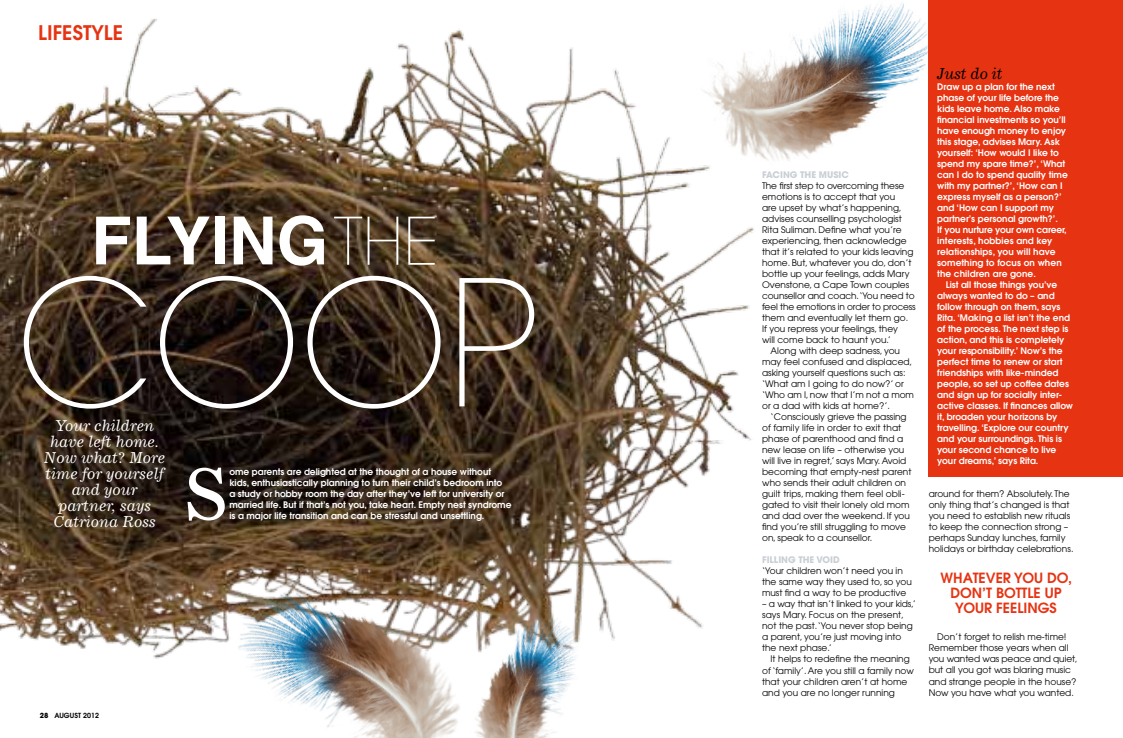
<style>
.page{position:relative;width:1123px;height:738px;background:#fff}
.page>*{position:absolute;margin:0;border:0;box-sizing:border-box;transform-origin:0 0}
.t1{font:200 173.2px "Avant Garde";color:#fff}
.t2{font:69.6px "Corona";color:#fff}
.t3{font:700 66.4px "Helvetica";color:#fff}
.t4{font:600 20px "Avant Garde";color:#e63312}
.t5{font:italic 15px/16px "Corona";color:#fff;text-align:center}
.t6{font:italic 15px "Corona";letter-spacing:-.01em;color:#000}
.t7{font:600 14px "Avant Garde";color:#e63312}
.t8{font:9px/11px "Avant Garde";color:#000}
.t9{font:600 9px/11px "Avant Garde";color:#fff}
.t10{font:700 9px "Avant Garde";color:#cacfd4}
.t11{font:600 7px "Avant Garde";letter-spacing:.01em;color:#000}
.s1{font-family:"Avant Garde";font-weight:200;font-size:64.9px}
.s2{font-weight:700}
</style>
<div class="page">
<img style="left:0;top:18px;width:754px;height:641px">
<img style="left:673px;top:3px;width:255px;height:176px">
<div style="left:928px;top:0;width:195px;height:475px;background:#e63312"></div>
<img style="left:486px;top:592px;width:118px;height:145px">
<img style="left:215px;top:538px;width:271px;height:199px">
<h3 class="t4" style="left:38px;top:20px;width:86px">Lifestyle</h3>
<h3 class="t3" style="left:91px;top:195px;width:349px">Flying<span class="s1">THE</span></h3>
<h1 class="t1" style="left:17px;top:241px;width:521px">COOP</h1>
<h3 class="t5" style="left:44px;top:417px;width:123px">Your children have left home.<br>Now what? More time for yourself and your partner, says<br>Catriona Ross</h3>
<h2 class="t2" style="left:183px;top:451px;width:48px">S</h2>
<p class="t9" style="left:229px;top:466px;width:284px">ome parents are delighted at the thought of a house without kids, enthusiastically planning to turn their child’s bedroom into<br>a study or hobby room the day after they’ve left for university or married life. But if that’s not you, take heart. Empty nest syndrome is a major life transition and can be stressful and unsettling.</p>
<p class="t11" style="left:40px;top:710px;width:61px"><span class="s2">28</span> august 2012</p>
<p class="t10" style="left:762px;top:169px;width:88px">FACING THE MUSIC</p>
<p class="t8" style="left:762px;top:180px;width:144px">The first step to overcoming these</p>
<p class="t8" style="left:762px;top:191px;width:135px">emotions is to accept that you</p>
<p class="t8" style="left:762px;top:202px;width:141px">are upset by what’s happening,</p>
<p class="t8" style="left:762px;top:213px;width:141px">advises counselling psychologist</p>
<p class="t8" style="left:762px;top:224px;width:141px">Rita Suliman. Define what you’re</p>
<p class="t8" style="left:762px;top:235px;width:146px">experiencing, then acknowledge</p>
<p class="t8" style="left:762px;top:246px;width:153px">that it’s related to your kids leaving</p>
<p class="t8" style="left:762px;top:257px;width:151px">home. But, whatever you do, don’t</p>
<p class="t8" style="left:762px;top:268px;width:149px">bottle up your feelings, adds Mary</p>
<p class="t8" style="left:762px;top:279px;width:149px">Ovenstone, a Cape Town couples</p>
<p class="t8" style="left:762px;top:290px;width:154px">counsellor and coach.‘You need to</p>
<p class="t8" style="left:762px;top:301px;width:155px">feel the emotions in order to process</p>
<p class="t8" style="left:762px;top:312px;width:147px">them and eventually let them go.</p>
<p class="t8" style="left:762px;top:323px;width:137px">If you repress your feelings, they</p>
<p class="t8" style="left:762px;top:334px;width:130px">will come back to haunt you.’</p>
<p class="t8" style="left:770px;top:345px;width:131px">Along with deep sadness, you</p>
<p class="t8" style="left:762px;top:356px;width:152px">may feel confused and displaced,</p>
<p class="t8" style="left:762px;top:367px;width:145px">asking yourself questions such as:</p>
<p class="t8" style="left:762px;top:378px;width:143px">‘What am I going to do now?’ or</p>
<p class="t8" style="left:762px;top:389px;width:153px">‘Who am I, now that I’m not a mom</p>
<p class="t8" style="left:762px;top:400px;width:129px">or a dad with kids at home?’.</p>
<p class="t8" style="left:770px;top:411px;width:138px">‘Consciously grieve the passing</p>
<p class="t8" style="left:762px;top:422px;width:141px">of family life in order to exit that</p>
<p class="t8" style="left:762px;top:433px;width:143px">phase of parenthood and find a</p>
<p class="t8" style="left:762px;top:444px;width:144px">new lease on life – otherwise you</p>
<p class="t8" style="left:762px;top:455px;width:146px">will live in regret,’ says Mary. Avoid</p>
<p class="t8" style="left:762px;top:466px;width:151px">becoming that empty-nest parent</p>
<p class="t8" style="left:762px;top:477px;width:145px">who sends their adult children on</p>
<p class="t8" style="left:762px;top:488px;width:144px">guilt trips, making them feel obli-</p>
<p class="t8" style="left:762px;top:499px;width:149px">gated to visit their lonely old mom</p>
<p class="t8" style="left:762px;top:510px;width:149px">and dad over the weekend. If you</p>
<p class="t8" style="left:762px;top:521px;width:145px">find you’re still struggling to move</p>
<p class="t8" style="left:762px;top:532px;width:112px">on, speak to a counsellor.</p>
<p class="t10" style="left:762px;top:553px;width:79px">FILLING THE VOID</p>
<p class="t8" style="left:762px;top:565px;width:151px">‘Your children won’t need you in the same way they used to, so you must find a way to be productive</p>
<p class="t8" style="left:762px;top:598px;width:155px">– a way that isn’t linked to your kids,’ says Mary. Focus on the present, not the past.‘You never stop being a parent, you’re just moving into the next phase.’</p>
<p class="t8" style="left:762px;top:653px;width:153px;text-indent:9px">It helps to redefine the meaning of ‘family’. Are you still a family now that your children aren’t at home and you are no longer running</p>
<h3 class="t6" style="left:937px;top:64px;width:67px">Just do it</h3>
<p class="t9" style="left:937px;top:81px;width:132px">Draw up a plan for the next phase of your life before the kids leave home. Also make financial investments so you’ll have enough money to enjoy this stage, advises Mary. Ask yourself: ‘How would I like to spend my spare time?’, ‘What can I do to spend quality time with my partner?’, ‘How can I express myself as a person?’ and ‘How can I support my partner’s personal growth?’.<br>If you nurture your own career, interests, hobbies and key relationships, you will have something to focus on when the children are gone.</p>
<p class="t9" style="left:937px;top:279px;width:137px;text-indent:9px">List all those things you’ve always wanted to do – and follow through on them, says<br>Rita. ‘Making a list isn’t the end of the process. The next step is action, and this is completely your responsibility.’ Now’s the perfect time to renew or start friendships with like-minded people, so set up coffee dates and sign up for socially inter&shy;active classes. If finances allow it, broaden your horizons by travelling. ‘Explore our country and your surroundings. This is your second chance to live</p>
<p class="t9" style="left:937px;top:455px;width:103px">your dreams,’ says Rita.</p>
<p class="t8" style="left:928px;top:488px;width:146px">around for them? Absolutely. The only thing that’s changed is that you need to establish new rituals to keep the connection strong – perhaps Sunday lunches, family holidays or birthday celebrations.</p>
<h3 class="t7" style="left:940px;top:568px;width:133px">Whatever you do,</h3>
<h3 class="t7" style="left:950px;top:583px;width:113px">don’t bottle up</h3>
<h3 class="t7" style="left:955px;top:598px;width:56px">your feelin</h3>
<h3 class="t7" style="left:1037px;top:598px;width:21px">gs</h3>
<p class="t8" style="left:928px;top:631px;width:150px;text-indent:9px">Don’t forget to relish me-time!<br>Remember those years when all you wanted was peace and quiet, but all you got was blaring music and strange people in the house?<br>Now you have what you wanted.</p>
</div>
